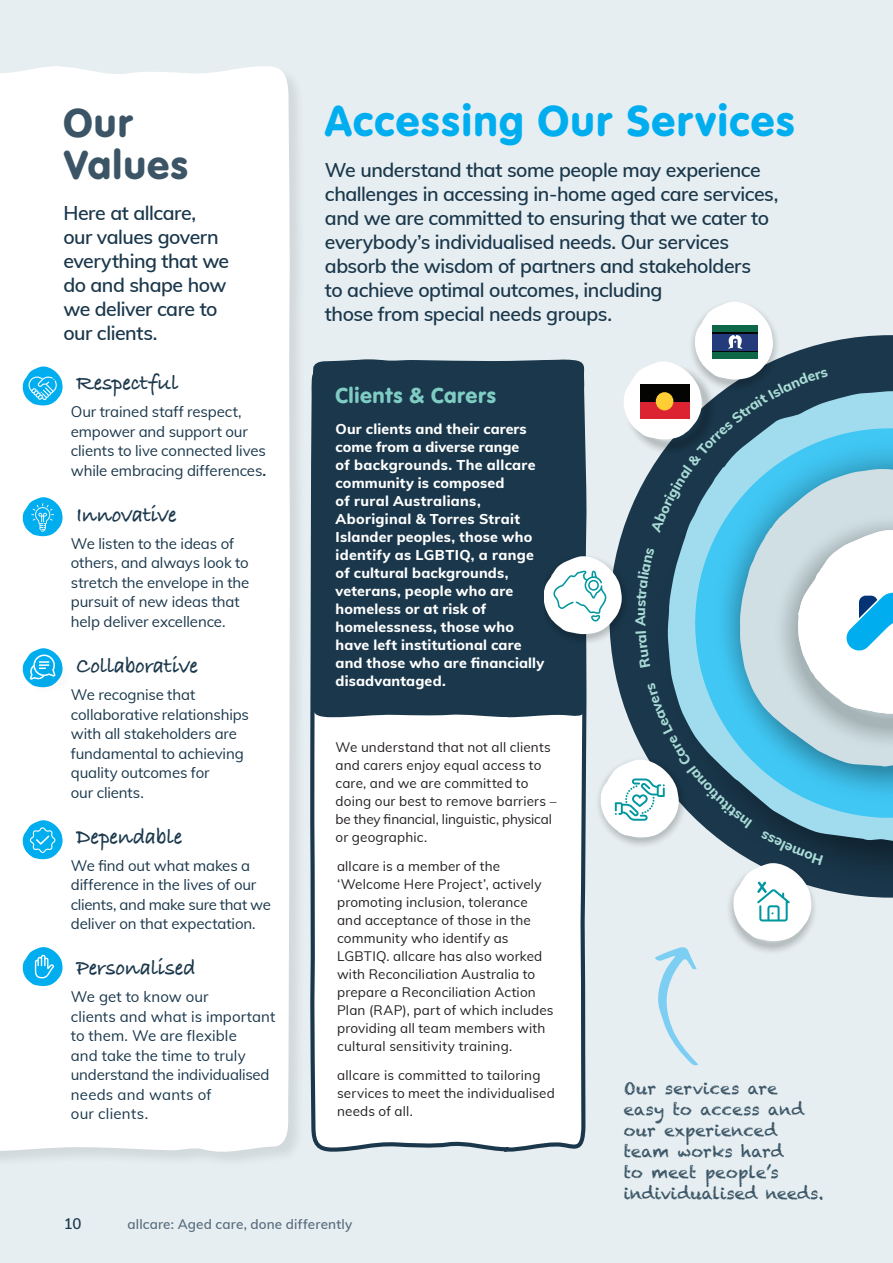
<style>
.page{position:relative;width:893px;height:1263px;background:#e6eef1}
.page>*{position:absolute;margin:0;border:0;box-sizing:border-box;transform-origin:0 0}
.ADV_Heading_2_grey{font:45px "VAG Rundschrift D";letter-spacing:.02em;color:#00aeef}
.ADV_Heading_2_grey-2{font:42px/42px "VAG Rundschrift D";letter-spacing:.025em;color:#3b5566}
.ADV_Pull_text_handwr{font:700 22.5px "Bradley Hand ITCTT";letter-spacing:-.01em;color:#1a374b}
.ADV_Para_heading_gre{font:22.5px "VAG Rundschrift D";letter-spacing:.01em;color:#7eccc3}
.ADV_Intro_para{font:600 19.5px/24px "Muli";letter-spacing:-.025em;color:#1a374b}
.NEW_Body_text{font:16.5px/21px "Chalkduster";letter-spacing:.005em;color:#3b5566}
.ADV_Body_text{font:15px/19.5px "Muli";letter-spacing:-.005em;color:#1a374b}
.t1{font:600 15px "Muli";color:#1a374b}
.ADV_Para_heading_gre-2{font:800 14.25px/18px "Muli";letter-spacing:.015em;color:#fff}
.ADV_Service_Delivery{font:13.5px/18px "Muli";letter-spacing:.01em;color:#231f20}
.t2{font:600 13.5px "Muli";letter-spacing:.01em;color:#596d7e}
.s1{font-weight:700}
</style>
<div class="page">
<div style="left:0;top:66px;width:307px;height:1102px;background:#dfe6e9"></div>
<div style="left:0;top:66px;width:290px;height:1090px;background:#fff"></div>
<svg style="left:23px;top:366px;width:40px;height:39px;background:#56c9f4"></svg>
<svg style="left:23px;top:497px;width:40px;height:39px;background:#4ec6f3"></svg>
<div style="left:31px;top:655px;width:41px;height:41px;background:#fefefe"></div>
<svg style="left:23px;top:648px;width:40px;height:39px;background:#59c8f2"></svg>
<svg style="left:23px;top:820px;width:40px;height:39px;background:#4ec6f3"></svg>
<svg style="left:23px;top:947px;width:40px;height:39px;background:#4fc7f3"></svg>
<div style="left:310px;top:378px;width:276px;height:774px;background:#fff"></div>
<div style="left:312px;top:359px;width:233px;height:361px;background:#1a374b"></div>
<svg style="left:545px;top:302px;width:348px;height:764px"></svg>
<p class="ADV_Heading_2_grey-2" style="left:63px;top:102px;width:127px">Our<br>Values</p>
<p class="ADV_Intro_para" style="left:63px;top:200px;width:167px">Here at allcare, our values govern everything that we do and shape how we deliver care to our clients.</p>
<p class="ADV_Pull_text_handwr" style="left:76px;top:366px;width:104px">Respectful</p>
<p class="ADV_Body_text" style="left:71px;top:402px;width:197px">Our trained staff respect, empower and support our clients to live connected lives while embracing differences<span class="s1">.</span></p>
<p class="ADV_Pull_text_handwr" style="left:76px;top:497px;width:102px">Innovative</p>
<p class="ADV_Body_text" style="left:71px;top:533px;width:180px">We listen to the ideas of others, and always look to stretch the envelope in the pursuit of new ideas that help deliver excellence.</p>
<p class="ADV_Pull_text_handwr" style="left:76px;top:648px;width:123px">Collaborative</p>
<p class="ADV_Body_text" style="left:71px;top:684px;width:180px">We recognise that collaborative relationships with all stakeholders are fundamental to achieving quality outcomes for<br>our clients.</p>
<p class="ADV_Pull_text_handwr" style="left:76px;top:819px;width:108px">Dependable</p>
<p class="ADV_Body_text" style="left:71px;top:855px;width:202px">We find out what makes a difference in the lives of our clients, and make sure that we deliver on that expectation.</p>
<p class="ADV_Pull_text_handwr" style="left:76px;top:951px;width:121px">Personalised</p>
<p class="ADV_Body_text" style="left:71px;top:986px;width:206px">We get to know our<br>clients and what is important to them. We are flexible<br>and take the time to truly understand the individualised needs and wants of<br>our clients.</p>
<p class="ADV_Heading_2_grey" style="left:325px;top:95px;width:472px">Accessing Our Services</p>
<p class="ADV_Intro_para" style="left:325px;top:157px;width:455px">We understand that some people may experience challenges in accessing in-home aged care services, and we are committed to ensuring that we cater to everybody’s individualised needs. Our services absorb the wisdom of partners and stakeholders<br>to achieve optimal outcomes, including<br>those from special needs groups.</p>
<p class="ADV_Para_heading_gre" style="left:336px;top:382px;width:162px">Clients &amp; Carers</p>
<p class="ADV_Para_heading_gre-2" style="left:336px;top:419px;width:210px">Our clients and their carers come from a diverse range<br>of backgrounds. The allcare community is composed<br>of rural Australians,<br>Aboriginal &amp; Torres Strait<br>Islander peoples, those who identify as LGBTIQ, a range of cultural backgrounds, veterans, people who are homeless or at risk of homelessness, those who have left institutional care and those who are financially disadvantaged.</p>
<p class="ADV_Service_Delivery" style="left:336px;top:737px;width:222px">We understand that not all clients and carers enjoy equal access to care, and we are committed to doing our best to remove barriers – be they financial, linguistic, physical or geographic.</p>
<p class="ADV_Service_Delivery" style="left:337px;top:857px;width:218px">allcare is a member of the ‘Welcome Here Project’, actively promoting inclusion, tolerance and acceptance of those in the community who identify as<br>LGBTIQ. allcare has also worked with Reconciliation Australia to prepare a Reconciliation Action<br>Plan (RAP), part of which includes providing all team members with cultural sensitivity training.</p>
<p class="ADV_Service_Delivery" style="left:337px;top:1065px;width:219px">allcare is committed to tailoring services to meet the individualised needs of all.</p>
<p class="NEW_Body_text" style="left:624px;top:1078px;width:202px">Our services are<br>easy to access and our experienced team works hard<br>to meet people’s individualised needs.</p>
<p class="t1" style="left:64px;top:1212px;width:19px">10</p>
<p class="t2" style="left:128px;top:1214px;width:226px">allcare: Aged care, done differently</p>
</div>
